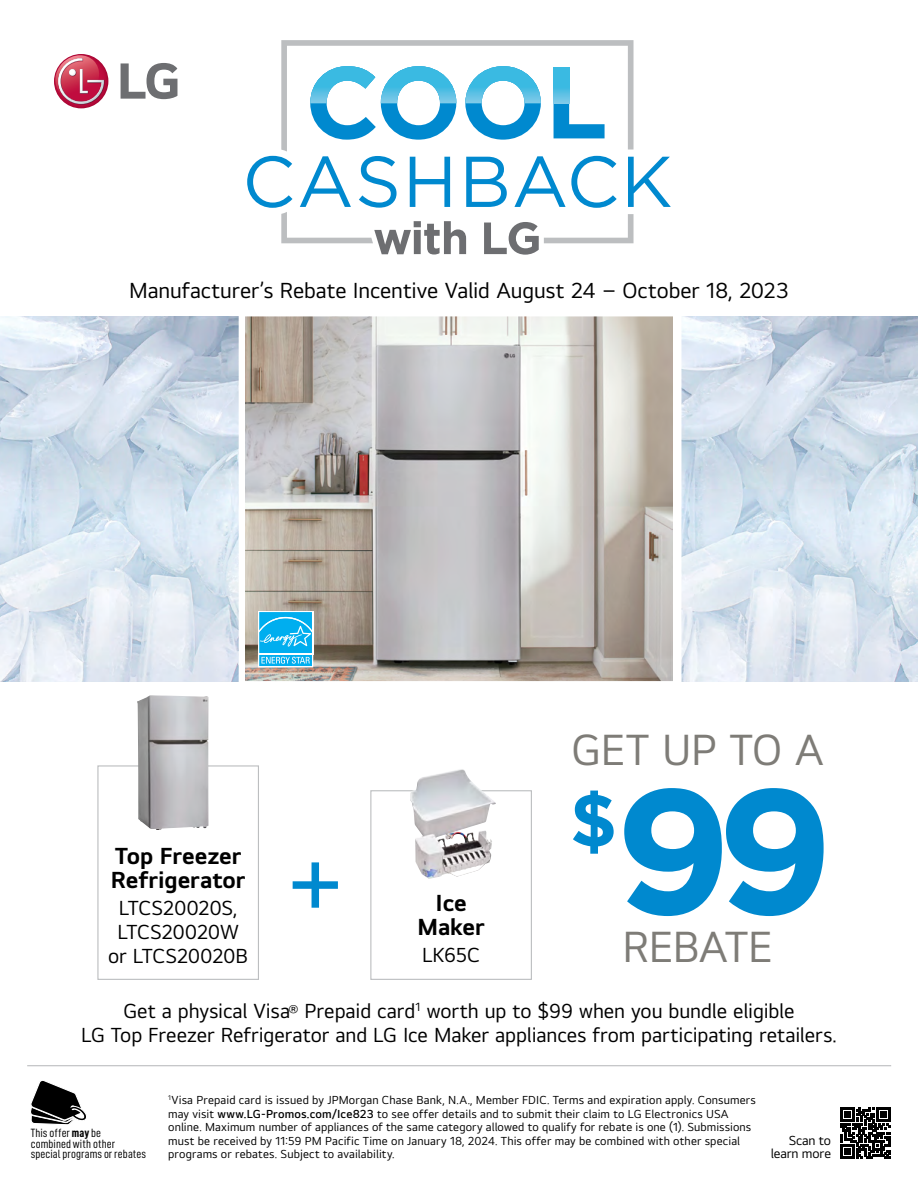
<style>
.page{position:relative;width:918px;height:1188px;background:#fff}
.page>*{position:absolute;margin:0;border:0;box-sizing:border-box;transform-origin:0 0}
.t1{font:700 176.85px "Gotham";color:#0089cf}
.t2{font:700 73.8px "Gotham";color:#0089cf}
.t3{font:45px "LGEI Text Rg TTF";letter-spacing:-.015em;color:#7e7c77}
.t4{font:24px/24px "LGEI Text Bd TTF";color:#000}
.t5{font:22.5px "LGEI Text Rg TTF";letter-spacing:-.005em;color:#000}
.t6{font:21px/24px "LGEI Text Rg TTF";letter-spacing:-.005em;color:#000;text-align:center}
.t7{font:13.5px/13.5px "LGEI Text Rg TTF";letter-spacing:-.01em;color:#000;text-align:right}
.t8{font:12px/13.5px "LGEI Text Rg TTF";letter-spacing:.01em;color:#000}
.t9{font:12px/10.5px "D DIN Condensed";letter-spacing:.01em;color:#000}
.s1{font-family:"D DIN Condensed Bold"}
.s2{font-family:"LGEI Text Sb TTF"}
</style>
<div class="page">
<img style="left:684px;top:316px;width:234px;height:365px">
<img style="left:0;top:316px;width:236px;height:365px">
<svg style="left:840px;top:1108px;width:51px;height:50px"></svg>
<hr style="left:27px;top:1065px;width:864px;height:1px;background:#bcbec0">
<svg style="left:31px;top:1080px;width:55px;height:45px"></svg>
<svg style="left:121px;top:63px;width:56px;height:36px"></svg>
<div style="left:54px;top:54px;width:54px;height:54px;background:#b00737;border-radius:27px"></div>
<svg style="left:54px;top:55px;width:51px;height:50px"></svg>
<div style="left:97px;top:765px;width:162px;height:215px;border:1px solid #bcbec0"></div>
<div style="left:370px;top:790px;width:162px;height:190px;border:1px solid #bcbec0"></div>
<div style="left:312px;top:862px;width:7px;height:46px;background:#0089cf"></div>
<div style="left:293px;top:881px;width:45px;height:8px;background:#0089cf"></div>
<svg style="left:236px;top:316px;width:448px;height:366px;background:#bfbbb8"></svg>
<div style="left:258px;top:611px;width:55px;height:43px;background:#fff"></div>
<svg style="left:258px;top:612px;width:55px;height:55px;background:#3ac0f2"></svg>
<svg style="left:247px;top:156px;width:34px;height:52px"></svg>
<svg style="left:634px;top:157px;width:37px;height:50px"></svg>
<svg style="left:378px;top:243px;width:88px;height:12px"></svg>
<svg style="left:484px;top:243px;width:55px;height:12px"></svg>
<svg style="left:281px;top:40px;width:353px;height:203px"></svg>
<img style="left:137px;top:695px;width:72px;height:135px">
<img style="left:410px;top:769px;width:82px;height:110px">
<h3 class="t5" style="left:129px;top:277px;width:661px">Manufacturer’s Rebate Incentive Valid August 24 – October 18, 2023</h3>
<h3 class="t4" style="left:111px;top:843px;width:136px">Top Freezer<br>Refrigerator</h3>
<h3 class="t6" style="left:108px;top:895px;width:141px">LTCS20020S,<br>LTCS20020W or LTCS20020B</h3>
<h3 class="t4" style="left:417px;top:890px;width:69px;text-align:center">Ice<br>Maker</h3>
<h3 class="t6" style="left:422px;top:942px;width:59px">LK65C</h3>
<h3 class="t3" style="left:572px;top:722px;width:254px">GET UP TO A</h3>
<h2 class="t2" style="left:570px;top:771px;width:49px">$</h2>
<h1 class="t1" style="left:614px;top:734px;width:220px">99</h1>
<h3 class="t3" style="left:623px;top:919px;width:152px">REBATE</h3>
<h3 class="t6" style="left:81px;top:999px;width:757px">Get a physical Visa<sup>®</sup> Prepaid card<sup>1</sup> worth up to $99 when you bundle eligible<br>LG Top Freezer Refrigerator and LG Ice Maker appliances from participating retailers.</h3>
<p class="t9" style="left:31px;top:1128px;width:117px">This offer <span class="s1">may</span> be<br>combined with other special programs or rebates</p>
<p class="t8" style="left:168px;top:1093px;width:589px"><sup>1</sup>Visa Prepaid card is issued by JPMorgan Chase Bank, N.A., Member FDIC. Terms and expiration apply. Consumers may visit <span class="s2">www.LG-Promos.com/Ice823</span> to see offer details and to submit their claim to LG Electronics USA online. Maximum number of appliances of the same category allowed to qualify for rebate is one (1). Submissions must be received by 11:59 PM Pacific Time on January 18, 2024. This offer may be combined with other special programs or rebates. Subject to availability.</p>
<p class="t7" style="left:771px;top:1133px;width:62px">Scan to learn more</p>
</div>
